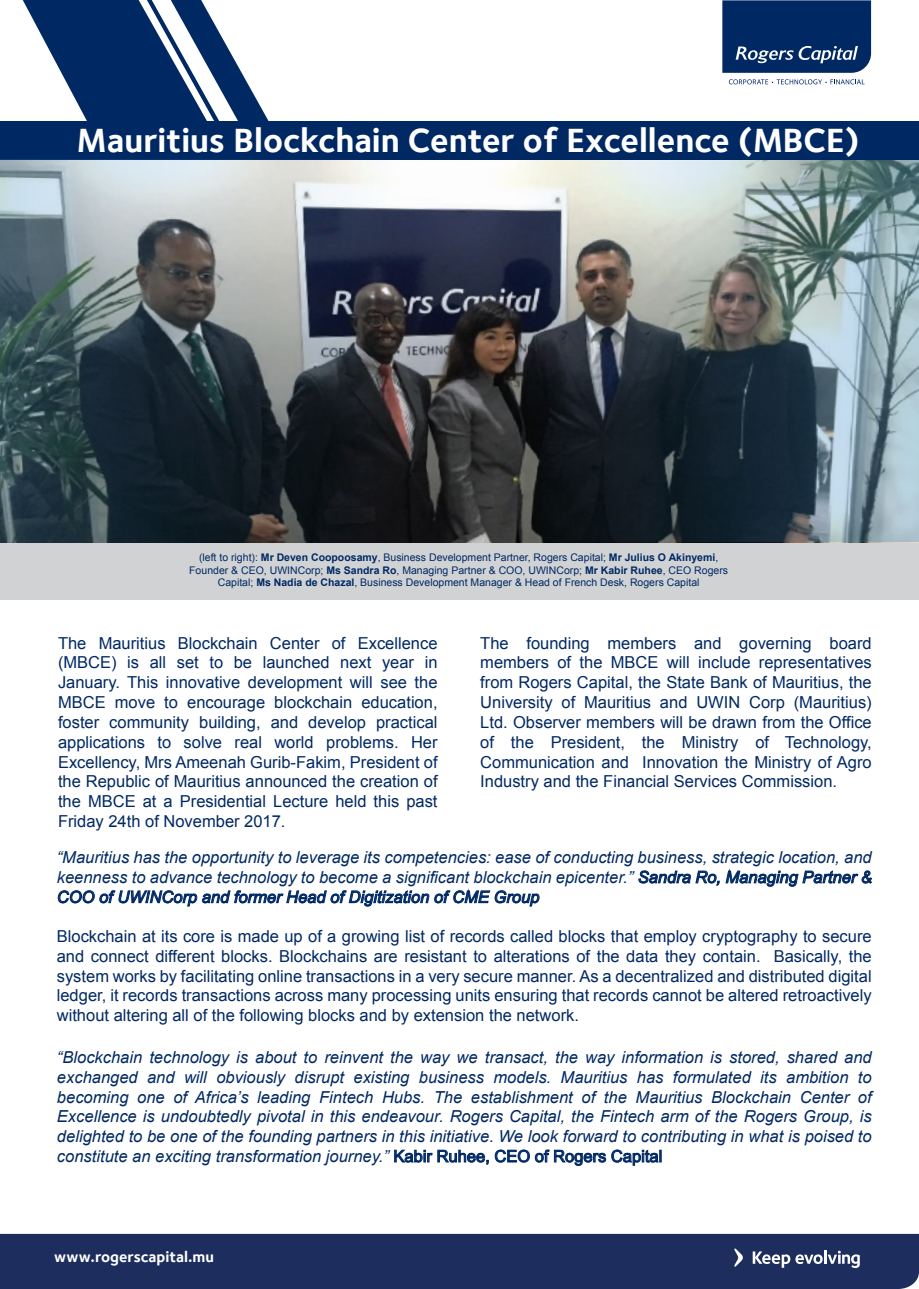
<style>
.page{position:relative;width:919px;height:1289px;background:#fff}
.page>*{position:absolute;margin:0;border:0;box-sizing:border-box;transform-origin:0 0}
.t1{font:700 34.5px "Foundry Sterling";color:#fff}
.t2{font:16.5px/19.8px "Arial";color:#002964;text-align:justify}
.t3{font:italic 16.5px/19.8px "Arial";color:#002964;text-align:justify}
.t4{font:700 15.6px "Foundry Sterling";color:#fff}
.t5{font:10.5px/12.6px "Arial";color:#002964;text-align:center}
.s1{font-weight:700}
.s2{font-style:normal}
</style>
<div class="page">
<svg style="left:23px;top:0;width:454px;height:122px"></svg>
<div style="left:0;top:542px;width:918px;height:57px;background:#d1d2d4"></div>
<svg style="left:394px;top:1149px;width:94px;height:15px"></svg>
<svg style="left:495px;top:1149px;width:166px;height:16px"></svg>
<svg style="left:638px;top:870px;width:81px;height:15px"></svg>
<svg style="left:725px;top:868px;width:146px;height:18px"></svg>
<svg style="left:58px;top:888px;width:481px;height:19px"></svg>
<svg style="left:722px;top:0;width:149px;height:73px;background:#12386f"></svg>
<svg style="left:728px;top:79px;width:136px;height:5px"></svg>
<div style="left:0;top:1233px;width:918px;height:55px;background:#1d2e5e"></div>
<svg style="left:734px;top:1248px;width:8px;height:18px"></svg>
<svg style="left:752px;top:1250px;width:107px;height:17px"></svg>
<img style="left:403px;top:171px;width:110px;height:371px">
<div style="left:0;top:122px;width:918px;height:38px;background:#002964"></div>
<svg style="left:0;top:160px;width:403px;height:382px;background:#545e64"></svg>
<img style="left:513px;top:160px;width:405px;height:382px">
<h1 class="t1" style="left:77px;top:119px;width:784px">Mauritius Blockchain Center of Excellence (MBCE)</h1>
<p class="t5" style="left:189px;top:551px;width:540px">(left to right): <span class="s1">Mr Deven Coopoosamy</span>, Business Development Partner, Rogers Capital; <span class="s1">Mr Julius O Akinyemi</span>,<br>Founder &amp; CEO, UWINCorp; <span class="s1">Ms Sandra Ro</span>, Managing Partner &amp; COO, UWINCorp; <span class="s1">Mr Kabir Ruhee</span>, CEO Rogers<br>Capital; <span class="s1">Ms Nadia de Chazal</span>, Business Development Manager &amp; Head of French Desk, Rogers Capital</p>
<p class="t2" style="left:58px;top:633px;width:381px">The Mauritius Blockchain Center of Excellence (MBCE) is all set to be launched next year in January. This innovative development will see the MBCE move to encourage blockchain education, foster community building, and develop practical applications to solve real world problems. Her Excellency, Mrs Ameenah Gurib-Fakim, President of the Republic of Mauritius announced the creation of the MBCE at a Presidential Lecture held this past Friday 24th of November 2017.</p>
<p class="t2" style="left:480px;top:633px;width:393px">The founding members and governing board members of the MBCE will include representatives from Rogers Capital, the State Bank of Mauritius, the University of Mauritius and UWIN Corp (Mauritius)<br>Ltd. Observer members will be drawn from the Office of the President, the Ministry of Technology, Communication and Innovation the Ministry of Agro Industry and the Financial Services Commission.</p>
<p class="t3" style="left:57px;top:847px;width:816px">“Mauritius has the opportunity to leverage its competencies: ease of conducting business, strategic location, and keenness to advance technology to become a significant blockchain epicenter.” Sandra Ro, Managing Partner &amp; COO of UWINCorp and former Head of Digitization of CME Group</p>
<p class="t2" style="left:57px;top:926px;width:816px">Blockchain at its core is made up of a growing list of records called blocks that employ cryptography to secure and connect different blocks. Blockchains are resistant to alterations of the data they contain. Basically, the system works by facilitating online transactions in a very secure manner. As a decentralized and distributed digital ledger, it records transactions across many processing units ensuring that records cannot be altered retroactively without altering all of the following blocks and by extension the network.</p>
<p class="t3" style="left:57px;top:1047px;width:816px">“Blockchain technology is about to reinvent the way we transact, the way information is stored, shared and exchanged and will obviously disrupt existing business models. Mauritius has formulated its ambition to becoming one of Africa’s leading Fintech Hubs. The establishment of the Mauritius Blockchain Center of Excellence is undoubtedly pivotal in this endeavour. Rogers Capital, the Fintech arm of the Rogers Group, is delighted to be one of the founding partners in this initiative. We look forward to contributing in what is poised to constitute an exciting transformation journey.” <span class="s2">Kabir Ruhee, CEO of Rogers Capital</span></p>
<p class="t4" style="left:54px;top:1247px;width:161px">www.rogerscapital.mu</p>
</div>
